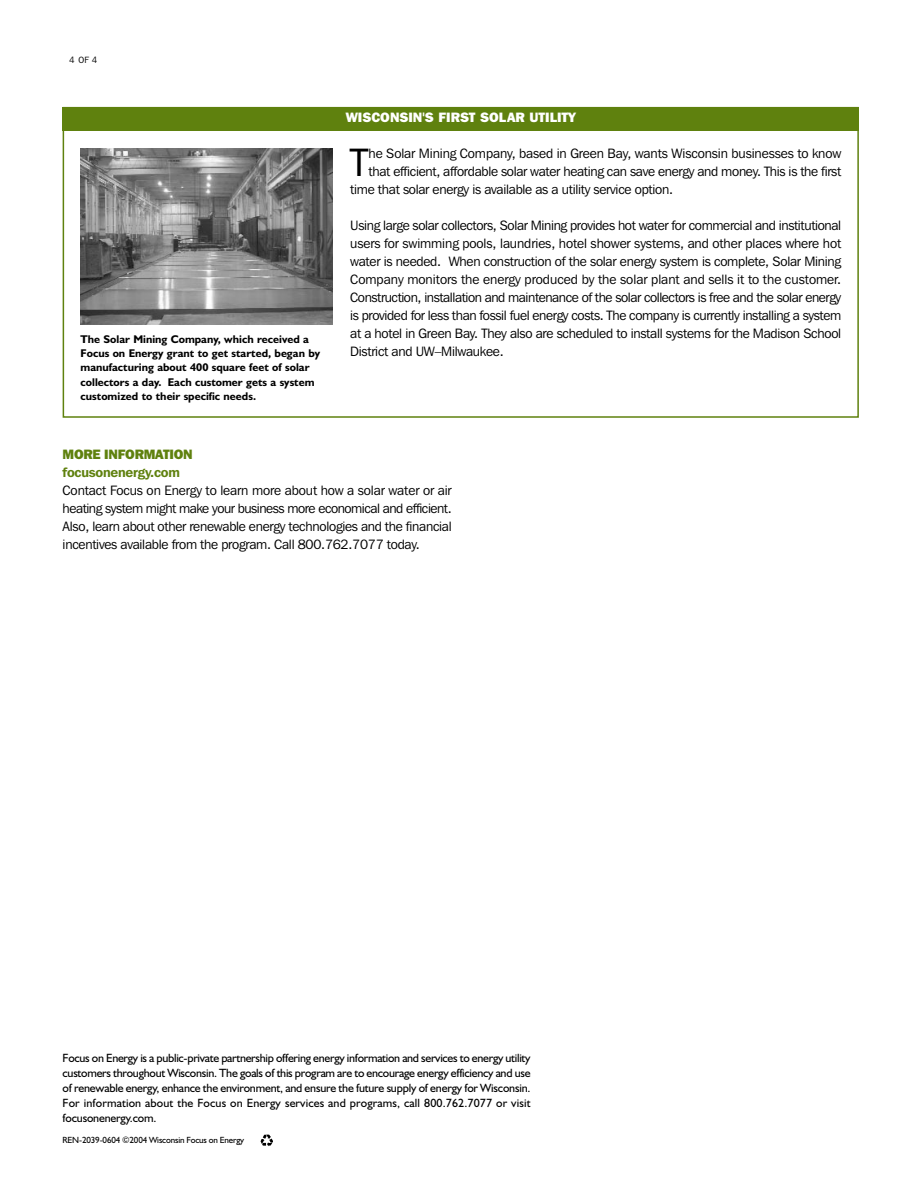
<style>
.page{position:relative;width:918px;height:1188px;background:#fff}
.page>*{position:absolute;margin:0;border:0;box-sizing:border-box;transform-origin:0 0}
.t1{font:39.45px "Franklin Gothic IT Cby BT";color:#000}
.t2{font:13.5px/18px "Franklin Gothic IT Cby BT";letter-spacing:-.02em;color:#000;text-align:justify}
.t3{font:800 13.5px "Franklin Gothic IT Cby BT";color:#fff}
.t4{font:600 13.5px "Franklin Gothic IT Cby BT";letter-spacing:-.02em;color:#5f810e}
.t5{font:800 13.5px "Franklin Gothic IT Cby BT";letter-spacing:-.02em;color:#5f810e}
.t6{font:12px/15px "Humanist 521 BT";letter-spacing:.01em;color:#000;text-align:justify}
.t7{font:700 11.25px/14.2px "Humanist 521 BT";color:#000}
.t8{font:9px "Humanist 521 BT";letter-spacing:-.015em;color:#000}
.t9{font:9px "Franklin Gothic IT Cby BT";color:#000}
</style>
<div class="page">
<svg style="left:261px;top:1135px;width:12px;height:11px"></svg>
<div style="left:63px;top:107px;width:796px;height:23px;background:#5f810e"></div>
<img style="left:81px;top:149px;width:251px;height:176px">
<p class="t9" style="left:69px;top:56px;width:29px">4 OF 4</p>
<p class="t7" style="left:81px;top:333px;width:241px">The Solar Mining Company, which received a Focus on Energy grant to get started, began by manufacturing about 400 square feet of solar collectors a day. Each customer gets a system customized to their specific needs.</p>
<p class="t3" style="left:346px;top:113px;width:231px">WISCONSIN'S FIRST SOLAR UTILITY</p>
<h1 class="t1" style="left:350px;top:148px;width:19px">T</h1>
<p class="t2" style="left:369px;top:145px;width:474px">he Solar Mining Company, based in Green Bay, wants Wisconsin businesses to know</p>
<p class="t2" style="left:369px;top:163px;width:474px">that efficient, affordable solar water heating can save energy and money. This is the first</p>
<p class="t2" style="left:350px;top:181px;width:324px">time that solar energy is available as a utility service option.</p>
<p class="t2" style="left:350px;top:217px;width:493px">Using large solar collectors, Solar Mining provides hot water for commercial and institutional users for swimming pools, laundries, hotel shower systems, and other places where hot water is needed. When construction of the solar energy system is complete, Solar Mining Company monitors the energy produced by the solar plant and sells it to the customer.<br>Construction, installation and maintenance of the solar collectors is free and the solar energy is provided for less than fossil fuel energy costs. The company is currently installing a system at a hotel in Green Bay. They also are scheduled to install systems for the Madison School District and UW–Milwaukee.</p>
<p class="t5" style="left:63px;top:449px;width:132px">MORE INFORMATION</p>
<p class="t4" style="left:63px;top:467px;width:119px">focusonenergy.com</p>
<p class="t2" style="left:63px;top:482px;width:391px">Contact Focus on Energy to learn more about how a solar water or air heating system might make your business more economical and efficient.<br>Also, learn about other renewable energy technologies and the financial incentives available from the program. Call 800.762.7077 today.</p>
<p class="t6" style="left:63px;top:1051px;width:469px">Focus on Energy is a public-private partnership offering energy information and services to energy utility customers throughout Wisconsin. The goals of this program are to encourage energy efficiency and use of renewable energy, enhance the environment, and ensure the future supply of energy for Wisconsin.<br>For information about the Focus on Energy services and programs, call 800.762.7077 or visit focusonenergy.com.</p>
<p class="t8" style="left:63px;top:1136px;width:183px">REN-2039-0604 ©2004 Wisconsin Focus on Energy</p>
</div>
